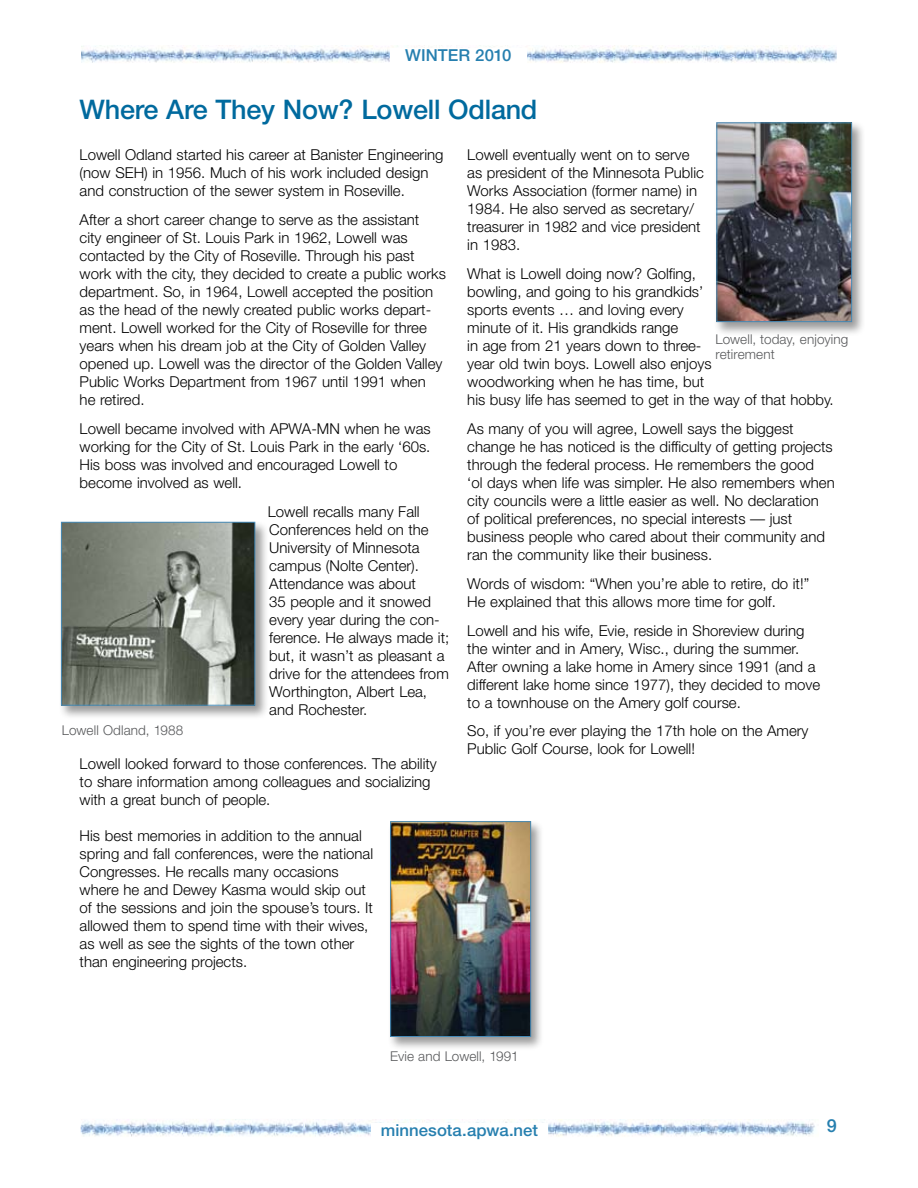
<style>
.page{position:relative;width:918px;height:1188px;background:#fff}
.page>*{position:absolute;margin:0;border:0;box-sizing:border-box;transform-origin:0 0}
.t1{font:500 27px "Helvetica Neue";letter-spacing:-.01em;color:#006a9e}
.t2{font:500 18px "Helvetica Neue";color:#267faf}
.t3{font:500 16.5px "Helvetica Neue";color:#267faf}
.t4{font:300 15px/18px "Helvetica Neue";color:#000}
.t5{font:300 13.5px/15px "Helvetica Neue";letter-spacing:.01em;color:#58595b}
</style>
<div class="page">
<img style="left:81px;top:1119px;width:734px;height:18px">
<div style="left:371px;top:1123px;width:177px;height:28px;background:#fff"></div>
<img style="left:81px;top:45px;width:756px;height:18px">
<div style="left:390px;top:48px;width:136px;height:24px;background:#fff"></div>
<div style="left:58px;top:520px;width:217px;height:206px;background:#000;opacity:.4"></div>
<img style="left:63px;top:524px;width:190px;height:180px">
<div style="left:61px;top:522px;width:194px;height:184px;border:1px solid #468ab6"></div>
<div style="left:714px;top:121px;width:158px;height:222px;background:#000;opacity:.4"></div>
<img style="left:718px;top:124px;width:132px;height:196px">
<div style="left:716px;top:122px;width:136px;height:200px;border:1px solid #468ab6"></div>
<div style="left:387px;top:819px;width:165px;height:239px;background:#000;opacity:.4"></div>
<img style="left:392px;top:823px;width:137px;height:212px">
<div style="left:390px;top:821px;width:141px;height:216px;border:1px solid #468ab6"></div>
<p class="t3" style="left:405px;top:45px;width:45px">winter</p>
<p class="t3" style="left:475px;top:45px;width:38px">2010</p>
<h1 class="t1" style="left:80px;top:93px;width:459px">Where Are They Now? Lowell Odland</h1>
<p class="t4" style="left:80px;top:146px;width:365px">Lowell Odland started his career at Banister Engineering (now SEH) in 1956. Much of his work included design and construction of the sewer system in Roseville.</p>
<p class="t4" style="left:80px;top:210px;width:368px">After a short career change to serve as the assistant<br>city engineer of St. Louis Park in 1962, Lowell was contacted by the City of Roseville. Through his past work with the city, they decided to create a public works department. So, in 1964, Lowell accepted the position as the head of the newly created public works depart&shy;ment. Lowell worked for the City of Roseville for three years when his dream job at the City of Golden Valley opened up. Lowell was the director of the Golden Valley Public Works Department from 1967 until 1991 when<br>he retired.</p>
<p class="t4" style="left:80px;top:419px;width:353px">Lowell became involved with APWA-MN when he was working for the City of St. Louis Park in the early ‘60s.<br>His boss was involved and encouraged Lowell to become involved as well.</p>
<p class="t4" style="left:268px;top:502px;width:183px">Lowell recalls many Fall<br>Conferences held on the<br>University of Minnesota campus (Nolte Center).<br>Attendance was about<br>35 people and it snowed every year during the con&shy;ference. He always made it; but, it wasn’t as pleasant a drive for the attendees from<br>Worthington, Albert Lea, and Rochester.</p>
<p class="t4" style="left:467px;top:146px;width:238px">Lowell eventually went on to serve as president of the Minnesota Public<br>Works Association (former name) in<br>1984. He also served as secretary/ treasurer in 1982 and vice president in 1983.</p>
<p class="t4" style="left:467px;top:264px;width:368px">What is Lowell doing now? Golfing,<br>bowling, and going to his grandkids’<br>sports events … and loving every<br>minute of it. His grandkids range<br>in age from 21 years down to three-<br>year old twin boys. Lowell also enjoys<br>woodworking when he has time, but<br>his busy life has seemed to get in the way of that hobby.</p>
<p class="t4" style="left:467px;top:419px;width:369px">As many of you will agree, Lowell says the biggest change he has noticed is the difficulty of getting projects through the federal process. He remembers the good<br>‘ol days when life was simpler. He also remembers when city councils were a little easier as well. No declaration<br>of political preferences, no special interests — just business people who cared about their community and ran the community like their business.</p>
<p class="t4" style="left:467px;top:574px;width:343px">Words of wisdom: “When you’re able to retire, do it!”<br>He explained that this allows more time for golf.</p>
<p class="t4" style="left:467px;top:621px;width:354px">Lowell and his wife, Evie, reside in Shoreview during the winter and in Amery, Wisc., during the summer.<br>After owning a lake home in Amery since 1991 (and a different lake home since 1977), they decided to move to a townhouse on the Amery golf course.</p>
<p class="t4" style="left:467px;top:722px;width:343px">So, if you’re ever playing the 17th hole on the Amery<br>Public Golf Course, look for Lowell!</p>
<p class="t5" style="left:716px;top:332px;width:134px">Lowell, today, enjoying retirement</p>
<p class="t5" style="left:62px;top:722px;width:123px">Lowell Odland, 1988</p>
<p class="t4" style="left:80px;top:754px;width:359px">Lowell looked forward to those conferences. The ability to share information among colleagues and socializing with a great bunch of people.</p>
<p class="t4" style="left:80px;top:826px;width:295px">His best memories in addition to the annual spring and fall conferences, were the national Congresses. He recalls many occasions where he and Dewey Kasma would skip out of the sessions and join the spouse’s tours. It allowed them to spend time with their wives, as well as see the sights of the town other than engineering projects.</p>
<p class="t5" style="left:390px;top:1048px;width:130px">Evie and Lowell, 1991</p>
<p class="t3" style="left:381px;top:1120px;width:159px">minnesota.apwa.net</p>
<p class="t2" style="left:827px;top:1115px;width:12px">9</p>
</div>
